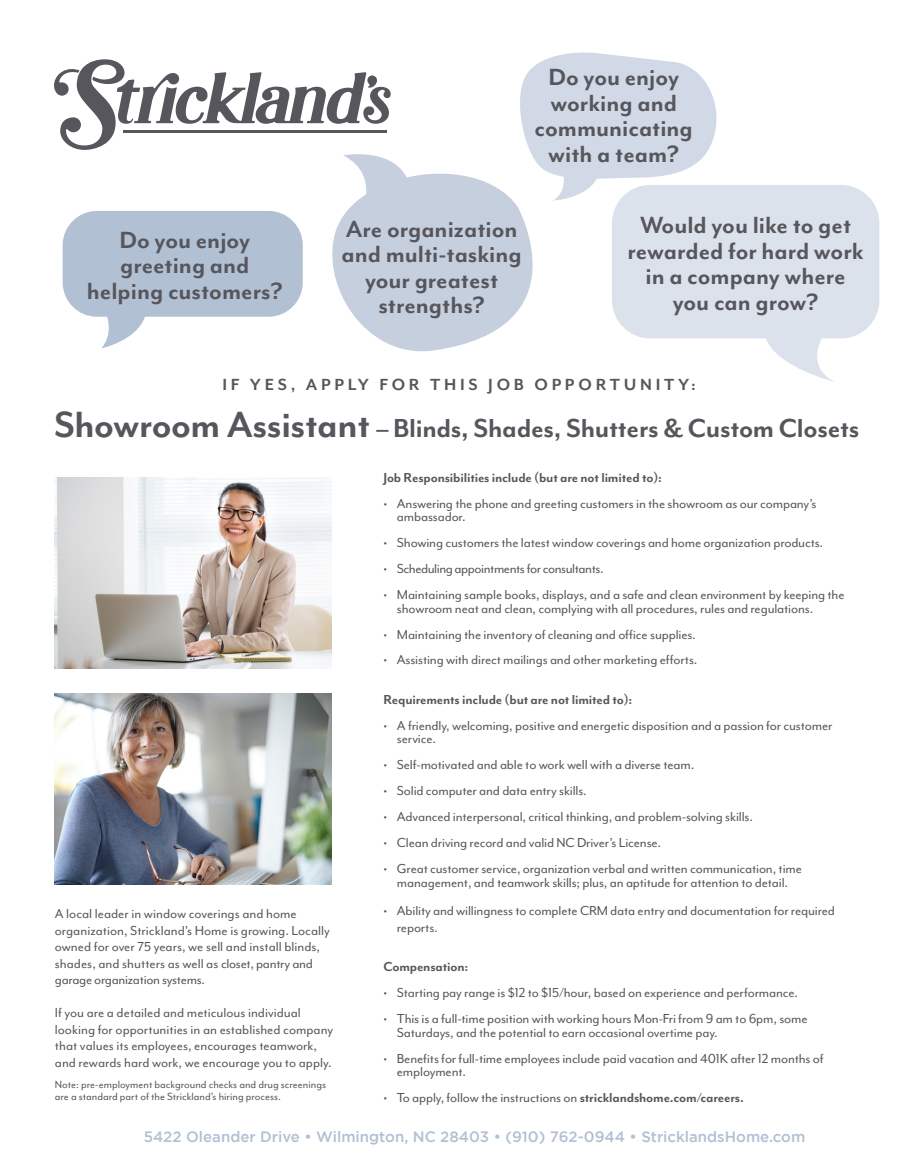
<style>
.page{position:relative;width:918px;height:1175px;background:#fff}
.page>*{position:absolute;margin:0;border:0;box-sizing:border-box;transform-origin:0 0}
.t1{font:700 30px "Mr Eaves Mod OT";letter-spacing:-.01em;color:#56565c}
.t2{font:700 27px/25.5px "Mr Eaves Mod OT";color:#56565c;text-align:center}
.t3{font:700 18.6px "Mr Eaves Mod OT";letter-spacing:.2em;color:#56565c}
.t4{font:15px/16.5px "Mr Eaves Mod OT";letter-spacing:-.01em;color:#56565c}
.t5{font:700 15px "Mr Eaves Mod OT";letter-spacing:-.01em;color:#56565c}
.t6{font:500 15px "Gotham";color:#b2c0d4}
.t7{font:15px "Mr Eaves Mod OT";letter-spacing:-.03em;color:#56565c}
.t8{font:12px/12px "Mr Eaves Mod OT";color:#56565c}
.s1{font-size:42px}
.s2{font-weight:700}
</style>
<div class="page">
<svg style="left:718px;top:185px;width:161px;height:197px;fill:#dce2eb"></svg>
<svg style="left:54px;top:52px;width:664px;height:300px"></svg>
<img style="left:55px;top:477px;width:277px;height:191px">
<img style="left:55px;top:693px;width:277px;height:191px">
<h2 class="t2" style="left:535px;top:65px;width:160px">Do you enjoy working and communicating with a team?</h2>
<h2 class="t2" style="left:87px;top:227px;width:197px">Do you enjoy greeting and helping customers?</h2>
<h2 class="t2" style="left:342px;top:216px;width:182px">Are organization and multi-tasking your greatest strengths?</h2>
<h2 class="t2" style="left:627px;top:212px;width:238px">Would you like to get rewarded for hard work in a company where you can grow?</h2>
<p class="t3" style="left:222px;top:374px;width:475px">IF YES, APPLY FOR THIS JOB OPPORTUNITY:</p>
<h1 class="t1" style="left:54px;top:411px;width:807px"><span class="s1">Showroom Assistant</span> – Blinds, Shades, Shutters &amp; Custom Closets</h1>
<p class="t5" style="left:383px;top:469px;width:280px">Job Responsibilities include (but are not limited to):</p>
<p class="t4" style="left:397px;top:497px;width:421px;line-height:13.5px;text-indent:-14px">• Answering the phone and greeting customers in the showroom as our company’s ambassador.</p>
<p class="t4" style="left:383px;top:535px;width:441px">• Showing customers the latest window coverings and home organization products.</p>
<p class="t7" style="left:383px;top:560px;width:222px">• Scheduling appointments for consultants.</p>
<p class="t4" style="left:397px;top:588px;width:449px;line-height:13.5px;text-indent:-14px">• Maintaining sample books, displays, and a safe and clean environment by keeping the showroom neat and clean, complying with all procedures, rules and regulations.</p>
<p class="t4" style="left:383px;top:626px;width:314px">• Maintaining the inventory of cleaning and office supplies.</p>
<p class="t4" style="left:383px;top:652px;width:316px">• Assisting with direct mailings and other marketing efforts.</p>
<p class="t5" style="left:383px;top:691px;width:251px">Requirements include (but are not limited to):</p>
<p class="t4" style="left:397px;top:719px;width:437px;line-height:13.5px;text-indent:-14px">• A friendly, welcoming, positive and energetic disposition and a passion for customer service.</p>
<p class="t4" style="left:383px;top:756px;width:313px">• Self-motivated and able to work well with a diverse team.</p>
<p class="t4" style="left:383px;top:782px;width:205px">• Solid computer and data entry skills.</p>
<p class="t4" style="left:383px;top:808px;width:371px">• Advanced interpersonal, critical thinking, and problem-solving skills.</p>
<p class="t4" style="left:383px;top:834px;width:279px">• Clean driving record and valid NC Driver’s License.</p>
<p class="t4" style="left:383px;top:862px;width:420px;line-height:13.5px;text-align:center">• Great customer service, organization verbal and written communication, time management, and teamwork skills; plus, an aptitude for attention to detail.</p>
<p class="t4" style="left:397px;top:903px;width:440px;text-indent:-14px">• Ability and willingness to complete CRM data entry and documentation for required reports.</p>
<p class="t5" style="left:383px;top:958px;width:86px">Compensation:</p>
<p class="t4" style="left:383px;top:984px;width:416px">• Starting pay range is $12 to $15/hour, based on experience and performance.</p>
<p class="t4" style="left:397px;top:1012px;width:412px;line-height:13.5px;text-indent:-14px">• This is a full-time position with working hours Mon-Fri from 9 am to 6pm, some<br>Saturdays, and the potential to earn occasional overtime pay.</p>
<p class="t4" style="left:397px;top:1051px;width:428px;line-height:13.5px;text-indent:-14px">• Benefits for full-time employees include paid vacation and 401K after 12 months of employment.</p>
<p class="t4" style="left:383px;top:1089px;width:362px">• To apply, follow the instructions on <span class="s2">stricklandshome.com/careers.</span></p>
<p class="t4" style="left:55px;top:905px;width:277px">A local leader in window coverings and home organization, Strickland’s Home is growing. Locally owned for over 75 years, we sell and install blinds, shades, and shutters as well as closet, pantry and garage organization systems.</p>
<p class="t4" style="left:55px;top:1004px;width:280px">If you are a detailed and meticulous individual looking for opportunities in an established company that values its employees, encourages teamwork, and rewards hard work, we encourage you to apply.</p>
<p class="t8" style="left:55px;top:1078px;width:273px">Note: pre-employment background checks and drug screenings are a standard part of the Strickland’s hiring process.</p>
<p class="t6" style="left:144px;top:1128px;width:663px">5422 Oleander Drive • Wilmington, NC 28403 • (910) 762-0944 • StricklandsHome.com</p>
</div>
